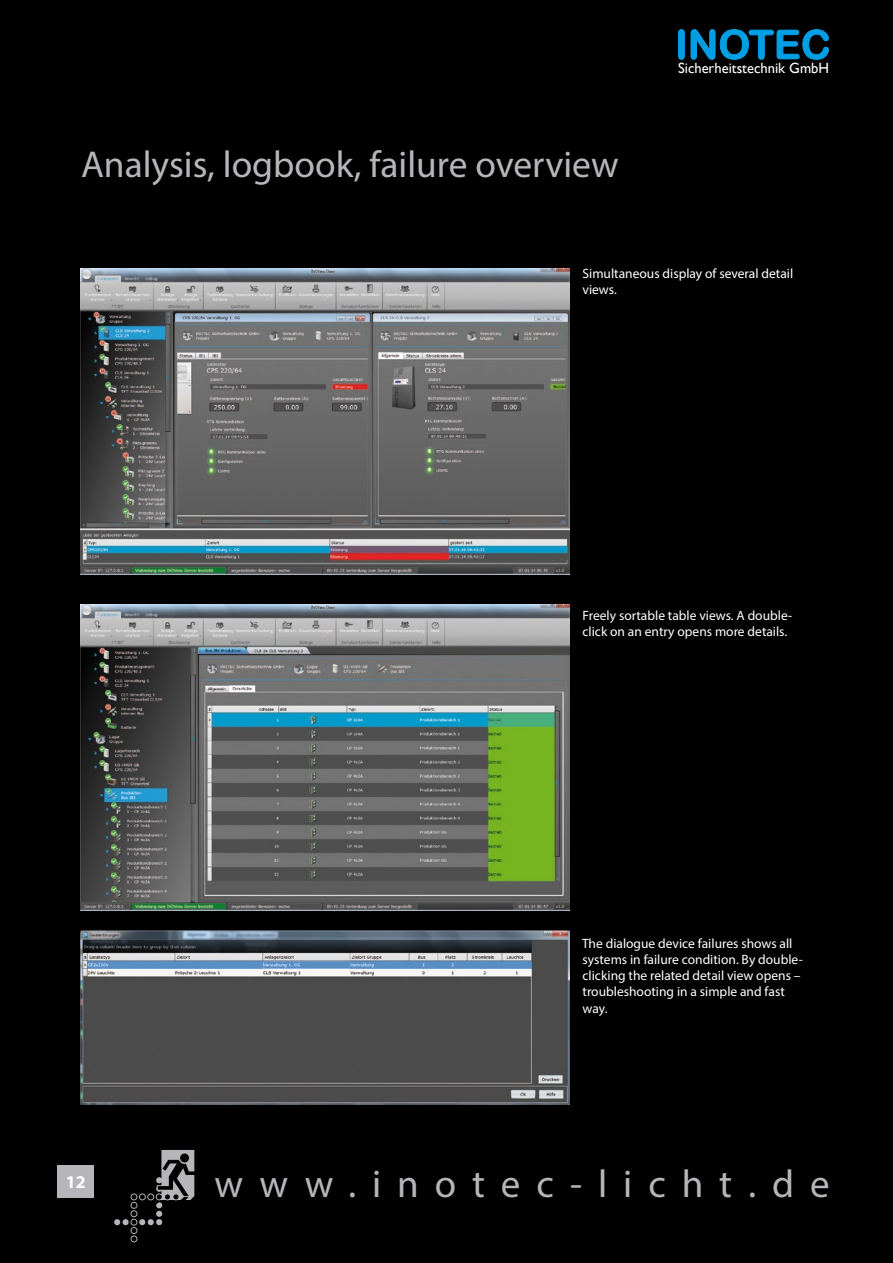
<style>
.page{position:relative;width:893px;height:1263px;background:#000}
.page>*{position:absolute;margin:0;border:0;box-sizing:border-box;transform-origin:0 0}
.t1{font:39px "Myriad Pro";letter-spacing:.41em;color:#b6b5b9}
.t2{font:37.5px "Myriad Pro";color:#b6b5b9}
.t3{font:700 18px "Myriad Pro";color:#fff}
.t4{font:14.85px "Gill Sans";color:#fff}
.t5{font:13.5px/16.2px "Myriad Pro";color:#fff}
</style>
<div class="page">
<svg style="left:114px;top:1150px;width:80px;height:92px"></svg>
<div style="left:58px;top:1165px;width:36px;height:32px;background:#b6b5b9"></div>
<svg style="left:678px;top:29px;width:7px;height:31px"></svg>
<svg style="left:691px;top:29px;width:138px;height:31px"></svg>
<img style="left:81px;top:269px;width:489px;height:306px">
<img style="left:81px;top:605px;width:489px;height:305px">
<img style="left:81px;top:930px;width:489px;height:174px">
<h2 class="t2" style="left:81px;top:141px;width:539px">Analysis, logbook, failure overview</h2>
<p class="t4" style="left:678px;top:60px;width:152px">Sicherheitstechnik GmbH</p>
<p class="t5" style="left:583px;top:265px;width:212px">Simultaneous display of several detail views.</p>
<p class="t5" style="left:583px;top:607px;width:211px">Freely sortable table views. A double&shy;click on an entry opens more details.</p>
<p class="t5" style="left:582px;top:935px;width:222px">The dialogue device failures shows all systems in failure condition. By double&shy;clicking the related detail view opens – troubleshooting in a simple and fast way.</p>
<h3 class="t3" style="left:66px;top:1170px;width:21px">12</h3>
<h1 class="t1" style="left:214px;top:1160px;width:617px">www.inotec-licht.de</h1>
</div>
